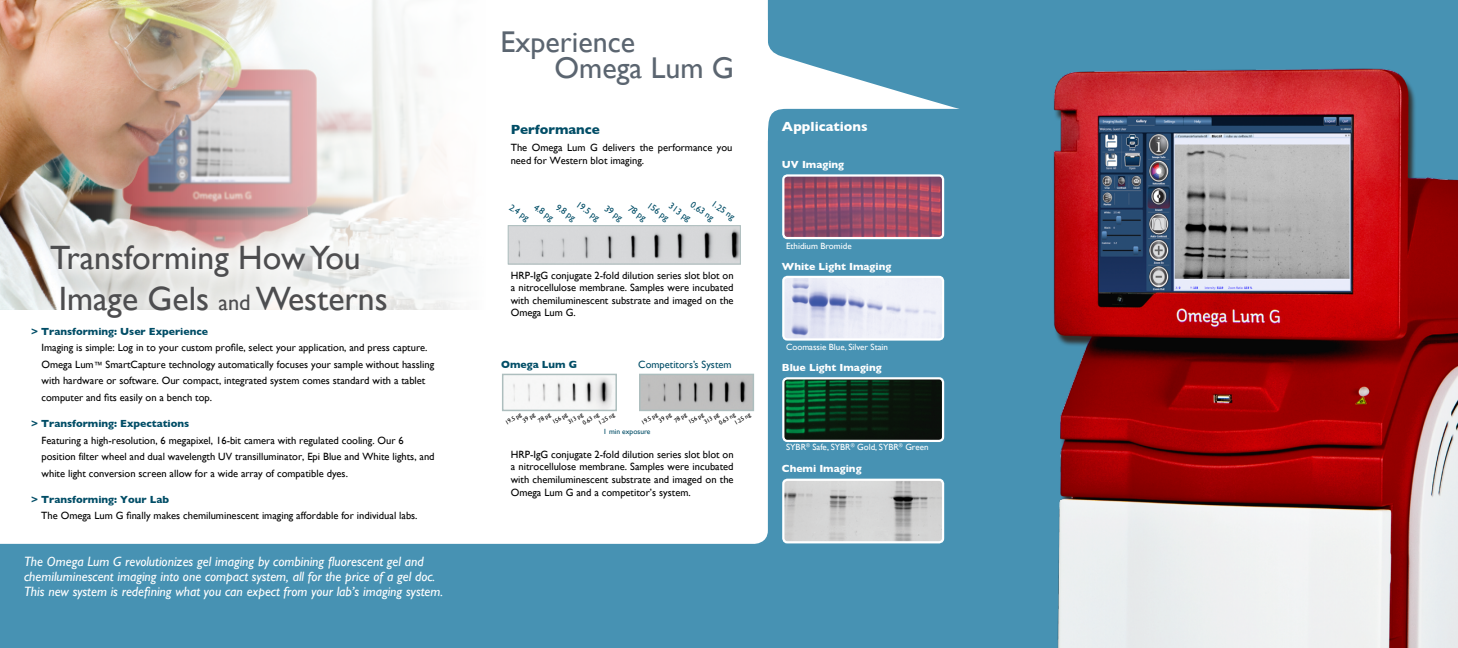
<style>
.page{position:relative;width:1458px;height:648px;background:#4792b3}
.page>*{position:absolute;margin:0;border:0;box-sizing:border-box;transform-origin:0 0}
.t1{font:33.75px/41.2px "Gill Sans";color:#4d4d4f}
.t2{font:30px/26.2px "Gill Sans";color:#5b6570}
.t3{font:italic 13.5px/15px "Gill Sans";color:#fff}
.t4{font:700 13.5px "Gill Sans";color:#fff}
.t5{font:700 13.5px "Gill Sans";color:#004d66}
.t6{font:10.5px/12.6px "Gill Sans";color:#000}
.t7{font:700 10.5px "Gill Sans";color:#004d66}
.t8{font:700 10.5px "Gill Sans";color:#fff}
.t9{font:10.5px "Gill Sans";color:#004d66}
.t10{font:9px "Gill Sans";color:#fff}
.t11{font:9px "Gill Sans";color:#004d66}
.t12{font:7.5px "Gill Sans";color:#004d66}
.t13{font:6px "Gill Sans";color:#000}
.s1{font-size:22.5px}
.s2{font-size:9px}
</style>
<div class="page">
<div style="left:0;top:0;width:768px;height:544px;background:#fff"></div>
<img style="left:1053px;top:68px;width:405px;height:580px">
<img style="left:0;top:0;width:486px;height:310px">
<div style="left:30px;top:225px;width:377px;height:114px;background:#fff;opacity:.77"></div>
<svg style="left:748px;top:20px;width:211px;height:132px"></svg>
<img style="left:785px;top:177px;width:156px;height:59px">
<div style="left:782px;top:174px;width:162px;height:65px;border:2px solid #fff;border-radius:4px"></div>
<img style="left:785px;top:279px;width:156px;height:59px">
<div style="left:782px;top:276px;width:162px;height:65px;border:2px solid #fff;border-radius:4px"></div>
<img style="left:785px;top:380px;width:156px;height:59px">
<div style="left:782px;top:377px;width:162px;height:65px;border:2px solid #fff;border-radius:4px"></div>
<img style="left:785px;top:482px;width:156px;height:58px">
<div style="left:782px;top:479px;width:162px;height:64px;border:2px solid #fff;border-radius:4px"></div>
<img style="left:505px;top:377px;width:109px;height:31px">
<div style="left:502px;top:374px;width:115px;height:37px;border:2px solid #adbebe"></div>
<img style="left:642px;top:377px;width:109px;height:31px">
<div style="left:639px;top:374px;width:115px;height:37px;border:2px solid #adbebe"></div>
<img style="left:510px;top:227px;width:229px;height:35px">
<div style="left:508px;top:225px;width:233px;height:39px;border:1px solid #adbebe"></div>
<h1 class="t1" style="left:50px;top:237px;width:339px">Transforming How You<br>Image Gels <span class="s1">and</span> Westerns</h1>
<p class="t7" style="left:31px;top:323px;width:179px">&gt; Transforming: User Experience</p>
<p class="t6" style="left:42px;top:340px;width:394px;line-height:16.5px">Imaging is simple: Log in to your custom profile, select your application, and press capture.<br>Omega Lum<span class="s2">™</span> SmartCapture technology automatically focuses your sample without hassling with hardware or software. Our compact, integrated system comes standard with a tablet computer and fits easily on a bench top.</p>
<p class="t7" style="left:31px;top:415px;width:160px">&gt; Transforming: Expectations</p>
<p class="t6" style="left:42px;top:432px;width:395px;line-height:16.5px">Featuring a high-resolution, 6 megapixel, 16-bit camera with regulated cooling. Our 6 position filter wheel and dual wavelength UV transilluminator, Epi Blue and White lights, and white light conversion screen allow for a wide array of compatible dyes.</p>
<p class="t7" style="left:31px;top:491px;width:140px">&gt; Transforming: Your Lab</p>
<p class="t6" style="left:41px;top:510px;width:378px">The Omega Lum G finally makes chemiluminescent imaging affordable for individual labs.</p>
<p class="t3" style="left:24px;top:554px;width:421px">The Omega Lum G revolutionizes gel imaging by combining fluorescent gel and chemiluminescent imaging into one compact system, all for the price of a gel doc.<br>This new system is redefining what you can expect from your lab’s imaging system.</p>
<h2 class="t2" style="left:555px;top:29px;width:181px;text-indent:-54px">Experience<br>Omega Lum G</h2>
<p class="t5" style="left:511px;top:119px;width:91px">Performance</p>
<p class="t6" style="left:511px;top:141px;width:223px">The Omega Lum G delivers the performance you need for Western blot imaging.</p>
<p class="t11" style="left:580px;top:199px;width:28px;rotate:35deg">19.5 pg</p>
<p class="t11" style="left:651px;top:200px;width:26px;rotate:35deg">156 pg</p>
<p class="t11" style="left:673px;top:201px;width:26px;rotate:35deg">313 pg</p>
<p class="t11" style="left:694px;top:199px;width:28px;rotate:35deg">0.63 ng</p>
<p class="t11" style="left:715px;top:198px;width:28px;rotate:35deg">1.25 ng</p>
<p class="t11" style="left:513px;top:202px;width:23px;rotate:35deg">2.4 pg</p>
<p class="t11" style="left:538px;top:202px;width:23px;rotate:35deg">4.8 pg</p>
<p class="t11" style="left:560px;top:202px;width:23px;rotate:35deg">9.8 pg</p>
<p class="t11" style="left:632px;top:203px;width:21px;rotate:35deg">78 pg</p>
<p class="t11" style="left:609px;top:203px;width:21px;rotate:35deg">39 pg</p>
<p class="t6" style="left:511px;top:269px;width:224px;text-align:justify">HRP-IgG conjugate 2-fold dilution series slot blot on a nitrocellulose membrane. Samples were incubated with chemiluminescent substrate and imaged on the Omega Lum G.</p>
<p class="t7" style="left:501px;top:357px;width:77px">Omega Lum G</p>
<p class="t9" style="left:638px;top:359px;width:95px">Competitors’s System</p>
<p class="t13" style="left:551px;top:419px;width:18px;rotate:-30deg">156 pg</p>
<p class="t13" style="left:567px;top:419px;width:18px;rotate:-30deg">313 pg</p>
<p class="t13" style="left:582px;top:420px;width:19px;rotate:-30deg">0.63 ng</p>
<p class="t13" style="left:597px;top:420px;width:19px;rotate:-30deg">1.25 ng</p>
<p class="t13" style="left:521px;top:418px;width:15px;rotate:-30deg">39 pg</p>
<p class="t13" style="left:537px;top:418px;width:15px;rotate:-30deg">78 pg</p>
<p class="t13" style="left:504px;top:420px;width:19px;rotate:-30deg">19.5 pg</p>
<p class="t13" style="left:687px;top:419px;width:18px;rotate:-30deg">156 pg</p>
<p class="t13" style="left:703px;top:419px;width:18px;rotate:-30deg">313 pg</p>
<p class="t13" style="left:718px;top:420px;width:19px;rotate:-30deg">0.63 ng</p>
<p class="t13" style="left:733px;top:420px;width:19px;rotate:-30deg">1.25 ng</p>
<p class="t13" style="left:657px;top:418px;width:15px;rotate:-30deg">39 pg</p>
<p class="t13" style="left:673px;top:418px;width:15px;rotate:-30deg">78 pg</p>
<p class="t13" style="left:640px;top:420px;width:19px;rotate:-30deg">19.5 pg</p>
<p class="t12" style="left:603px;top:428px;width:49px">1 min exposure</p>
<p class="t6" style="left:511px;top:448px;width:224px;text-align:justify">HRP-IgG conjugate 2-fold dilution series slot blot on a nitrocellulose membrane. Samples were incubated with chemiluminescent substrate and imaged on the Omega Lum G and a competitor’s system.</p>
<p class="t4" style="left:782px;top:116px;width:87px">Applications</p>
<p class="t8" style="left:782px;top:157px;width:64px">UV Imaging</p>
<p class="t10" style="left:786px;top:241px;width:67px">Ethidium Bromide</p>
<p class="t8" style="left:782px;top:258px;width:111px">White Light Imaging</p>
<p class="t10" style="left:786px;top:341px;width:104px">Coomassie Blue, Silver Stain</p>
<p class="t8" style="left:782px;top:359px;width:101px">Blue Light Imaging</p>
<p class="t10" style="left:786px;top:442px;width:144px">SYBR<sup>®</sup> Safe, SYBR<sup>®</sup> Gold, SYBR<sup>®</sup> Green</p>
<p class="t8" style="left:782px;top:461px;width:81px">Chemi Imaging</p>
</div>
